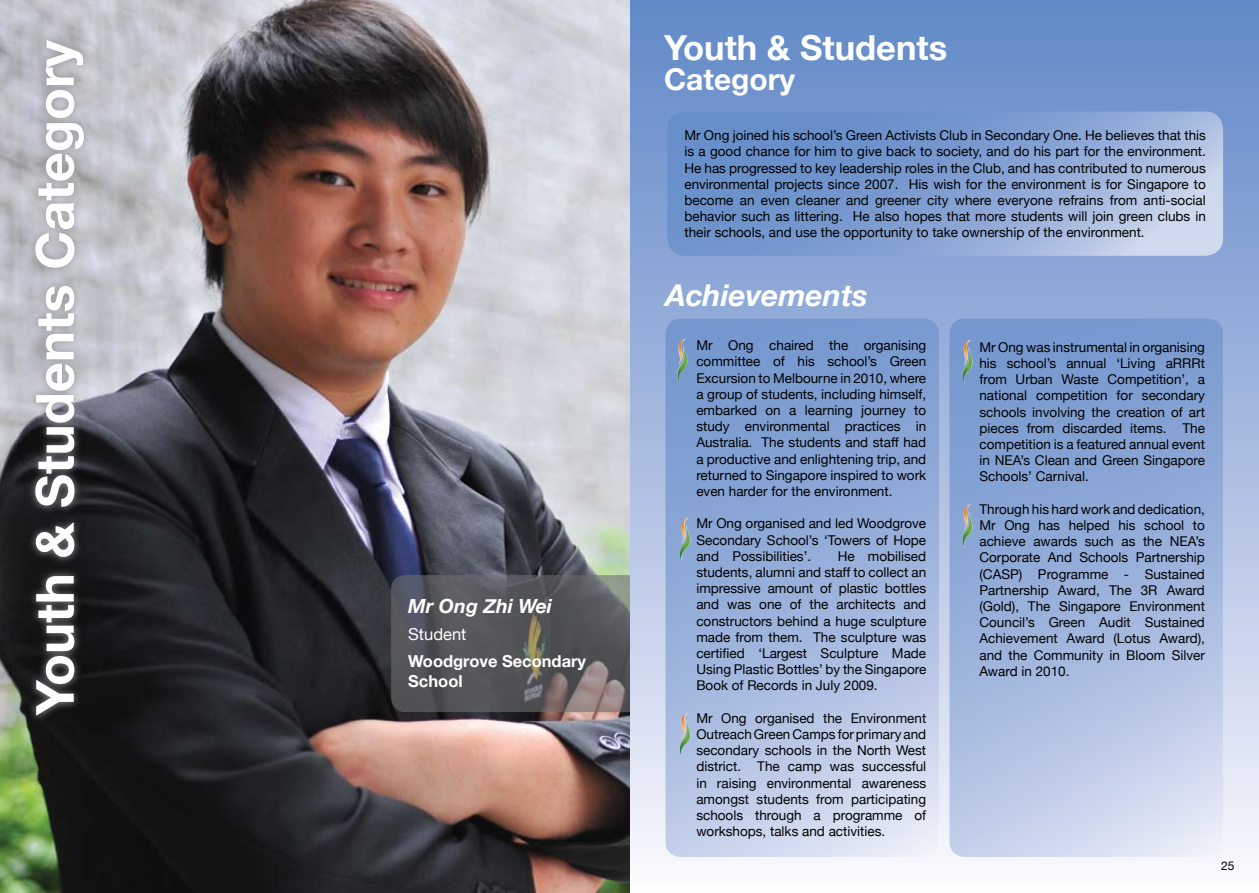
<style>
.page{position:relative;width:1259px;height:893px;background:#fff}
.page>*{position:absolute;margin:0;border:0;box-sizing:border-box;transform-origin:0 0}
.t1{font:700 52.5px "Helvetica Neue";color:#fff}
.t2{font:700 34.5px "Helvetica Neue";color:#fff}
.t3{font:italic 700 30px "Helvetica Neue";color:#fff}
.t4{font:700 30px "Helvetica Neue";color:#fff}
.t5{font:italic 700 19.5px "Helvetica Neue";color:#fff}
.t6{font:700 16.5px/19.8px "Helvetica Neue";color:#fff}
.t7{font:16.5px "Helvetica Neue";color:#fff}
.t8{font:13.5px/16.2px "Helvetica Neue";color:#000;text-align:justify}
.t9{font:12px "Helvetica Neue";color:#000}
</style>
<div class="page">
<div style="left:629px;top:0;width:630px;height:892px;background:linear-gradient(to bottom,#5d85c6,#f8f6fc)"></div>
<img style="left:0;top:0;width:629px;height:893px">
<svg style="left:27px;top:31px;width:64px;height:691px;background:#7b7c81"></svg>
<svg style="left:391px;top:575px;width:238px;height:137px;background:#5a5a5d"></svg>
<svg style="left:667px;top:112px;width:556px;height:144px;background:#88a5d4"></svg>
<svg style="left:665px;top:318px;width:274px;height:539px;background:#9eb4dc"></svg>
<svg style="left:949px;top:318px;width:274px;height:539px;background:#9eb4dc"></svg>
<img style="left:962px;top:347px;width:11px;height:36px">
<img style="left:963px;top:340px;width:8px;height:25px">
<img style="left:962px;top:511px;width:11px;height:36px">
<img style="left:963px;top:504px;width:8px;height:26px">
<img style="left:677px;top:346px;width:11px;height:36px">
<img style="left:678px;top:339px;width:7px;height:25px">
<img style="left:680px;top:525px;width:11px;height:36px">
<img style="left:681px;top:518px;width:7px;height:25px">
<img style="left:680px;top:720px;width:11px;height:36px">
<img style="left:681px;top:713px;width:7px;height:25px">
<h1 class="t1" style="left:22px;top:715px;width:677px;rotate:-90deg">Youth &amp; Students Category</h1>
<h3 class="t5" style="left:408px;top:594px;width:145px">Mr Ong Zhi Wei</h3>
<p class="t7" style="left:408px;top:624px;width:60px">Student</p>
<p class="t6" style="left:408px;top:651px;width:179px">Woodgrove Secondary<br>School</p>
<h2 class="t2" style="left:664px;top:26px;width:285px">Youth &amp; Students</h2>
<h3 class="t4" style="left:664px;top:61px;width:133px">Category</h3>
<p class="t8" style="left:684px;top:127px;width:523px">Mr Ong joined his school’s Green Activists Club in Secondary One. He believes that this is a good chance for him to give back to society, and do his part for the environment.<br>He has progressed to key leadership roles in the Club, and has contributed to numerous environmental projects since 2007. His wish for the environment is for Singapore to become an even cleaner and greener city where everyone refrains from anti-social behavior such as littering. He also hopes that more students will join green clubs in their schools, and use the opportunity to take ownership of the environment.</p>
<h3 class="t3" style="left:665px;top:276px;width:204px">Achievements</h3>
<p class="t8" style="left:696px;top:337px;width:231px">Mr Ong chaired the organising committee of his school’s Green Excursion to Melbourne in 2010, where a group of students, including himself, embarked on a learning journey to study environmental practices in Australia. The students and staff had a productive and enlightening trip, and returned to Singapore inspired to work even harder for the environment.</p>
<p class="t8" style="left:696px;top:515px;width:231px">Mr Ong organised and led Woodgrove Secondary School’s ‘Towers of Hope and Possibilities’.</p>
<p class="t8" style="left:696px;top:548px;width:231px;text-indent:141px">He mobilised students, alumni and staff to collect an impressive amount of plastic bottles and was one of the architects and constructors behind a huge sculpture made from them. The sculpture was certified ‘Largest Sculpture Made Using Plastic Bottles’ by the Singapore Book of Records in July 2009.</p>
<p class="t8" style="left:696px;top:710px;width:231px">Mr Ong organised the Environment Outreach Green Camps for primary and secondary schools in the North West district. The camp was successful in raising environmental awareness amongst students from participating schools through a programme of workshops, talks and activities.</p>
<p class="t8" style="left:979px;top:339px;width:227px">Mr Ong was instrumental in organising his school’s annual ‘Living aRRRt from Urban Waste Competition’, a national competition for secondary schools involving the creation of art pieces from discarded items. The competition is a featured annual event in NEA’s Clean and Green Singapore Schools’ Carnival.</p>
<p class="t8" style="left:979px;top:501px;width:227px">Through his hard work and dedication, Mr Ong has helped his school to achieve awards such as the NEA’s Corporate And Schools Partnership (CASP) Programme - Sustained Partnership Award, The 3R Award (Gold), The Singapore Environment Council’s Green Audit Sustained Achievement Award (Lotus Award), and the Community in Bloom Silver Award in 2010.</p>
<p class="t9" style="left:1221px;top:859px;width:15px">25</p>
</div>
